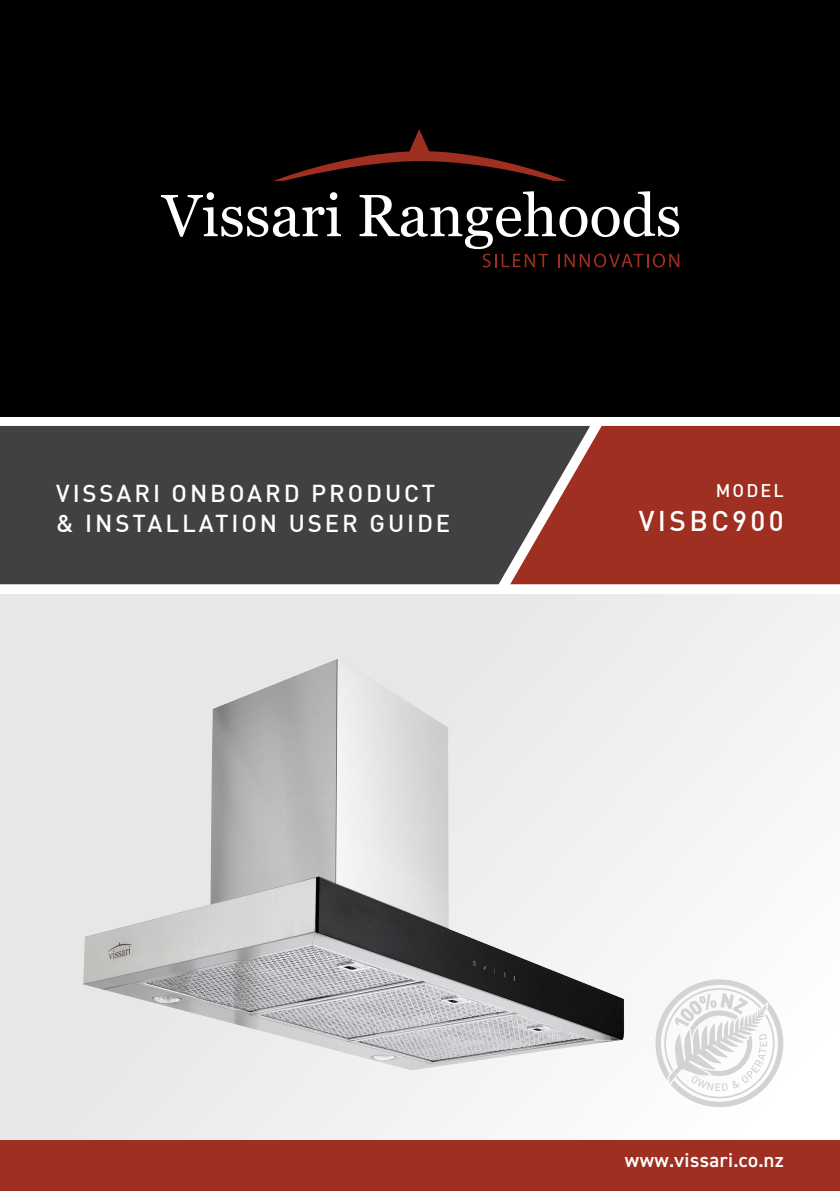
<style>
.page{position:relative;width:840px;height:1191px;background:#fff}
.page>*{position:absolute;margin:0;border:0;box-sizing:border-box;transform-origin:0 0}
.t1{font:500 28px "DIN";letter-spacing:.12em;color:#fff}
.t2{font:500 24px/30px "DIN";letter-spacing:.12em;color:#fff}
.t3{font:600 20px "DIN2014";letter-spacing:.02em;color:#fff}
.t4{font:500 18px "DIN";letter-spacing:.12em;color:#fff}
</style>
<div class="page">
<div style="left:0;top:594px;width:839px;height:546px;background:linear-gradient(to right,#e4e5e6,#f7f7f8)"></div>
<div style="left:0;top:0;width:839px;height:416px;background:#000"></div>
<svg style="left:274px;top:129px;width:292px;height:52px"></svg>
<svg style="left:161px;top:192px;width:180px;height:45px"></svg>
<svg style="left:359px;top:191px;width:320px;height:76px"></svg>
<div style="left:0;top:1140px;width:839px;height:51px;background:#9f2f21"></div>
<div style="left:589px;top:426px;width:250px;height:158px;background:#9f2f21"></div>
<svg style="left:0;top:426px;width:589px;height:158px;background:#494243"></svg>
<svg style="left:655px;top:979px;width:127px;height:128px"></svg>
<img style="left:83px;top:659px;width:542px;height:411px">
<p class="t2" style="left:56px;top:478px;width:395px">VISSARI ONBOARD PRODUCT &amp; INSTALLATION USER GUIDE</p>
<p class="t4" style="left:715px;top:478px;width:70px">MODEL</p>
<p class="t1" style="left:638px;top:502px;width:146px">VISBC900</p>
<p class="t3" style="left:624px;top:1147px;width:160px">www.vissari.co.nz</p>
</div>
